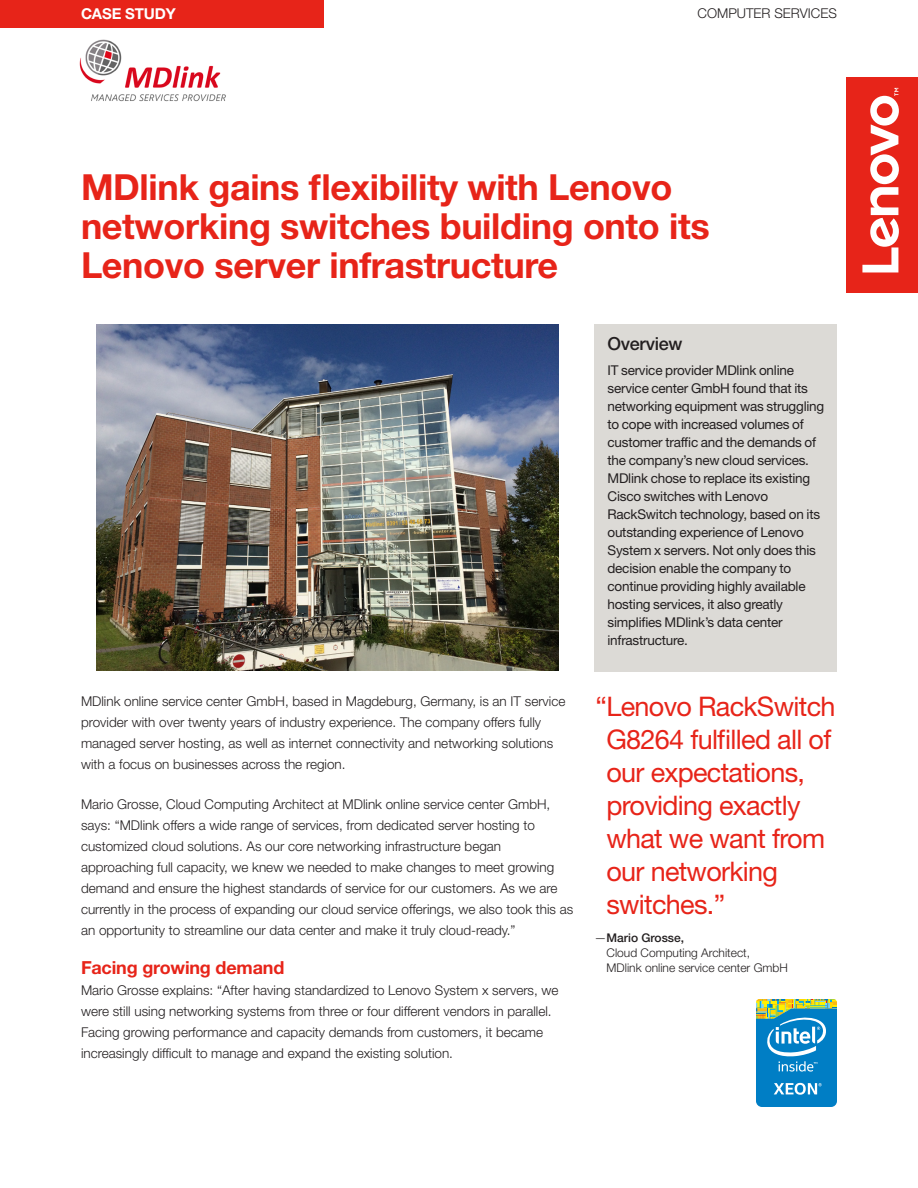
<style>
.page{position:relative;width:918px;height:1188px;background:#fff}
.page>*{position:absolute;margin:0;border:0;box-sizing:border-box;transform-origin:0 0}
.Title__color{font:700 36px/39px "Helvetica Neue LT Std";letter-spacing:-.01em;color:#e72419}
.t1{font:27px/33px "Helvetica Neue LT Std";letter-spacing:-.025em;color:#e72419}
.First_level_head__co{font:700 18px "Helvetica Neue LT Std";letter-spacing:-.01em;color:#e72419}
.Overview{font:500 18px "Helvetica Neue LT Std";letter-spacing:-.015em;color:#231f20}
.t2{font:700 15px "Helvetica Neue LT Std";letter-spacing:-.01em;color:#fff}
.Body{font:300 13.5px/21px "Helvetica Neue LT Std";color:#231f20}
.Overview_Body{font:13.5px/18px "Helvetica Neue LT Std";letter-spacing:-.015em;color:#231f20}
.Pull_quote_author{font:300 12px/15px "Helvetica Neue LT Std";color:#231f20}
.s1{font-weight:500}
</style>
<div class="page">
<div style="left:0;top:0;width:324px;height:28px;background:#e72419"></div>
<svg style="left:756px;top:999px;width:81px;height:108px;background:#3596bd"></svg>
<div style="left:594px;top:324px;width:243px;height:348px;background:#dcdad6"></div>
<img style="left:96px;top:324px;width:462px;height:347px">
<div style="left:846px;top:77px;width:72px;height:216px;background:#e72419"></div>
<svg style="left:862px;top:88px;width:37px;height:184px"></svg>
<img style="left:80px;top:39px;width:146px;height:63px">
<p class="t2" style="left:81px;top:4px;width:96px">CASE STUDY</p>
<p class="Body" style="left:698px;top:3px;width:141px">COMPUTER SERVICES</p>
<p class="Title__color" style="left:81px;top:167px;width:630px">MDlink gains flexibility with Lenovo networking switches building onto its<br>Lenovo server infrastructure</p>
<p class="Body" style="left:81px;top:691px;width:486px">MDlink online service center GmbH, based in Magdeburg, Germany, is an IT service provider with over twenty years of industry experience. The company offers fully managed server hosting, as well as internet connectivity and networking solutions with a focus on businesses across the region.</p>
<p class="Body" style="left:81px;top:793px;width:494px">Mario Grosse, Cloud Computing Architect at MDlink online service center GmbH, says: “MDlink offers a wide range of services, from dedicated server hosting to customized cloud solutions. As our core networking infrastructure began approaching full capacity, we knew we needed to make changes to meet growing demand and ensure the highest standards of service for our customers. As we are currently in the process of expanding our cloud service offerings, we also took this as an opportunity to streamline our data center and make it truly cloud-ready.”</p>
<p class="First_level_head__co" style="left:81px;top:956px;width:205px">Facing growing demand</p>
<p class="Body" style="left:81px;top:979px;width:479px">Mario Grosse explains: “After having standardized to Lenovo System x servers, we were still using networking systems from three or four different vendors in parallel.<br>Facing growing performance and capacity demands from customers, it became increasingly difficult to manage and expand the existing solution.</p>
<p class="Overview" style="left:608px;top:333px;width:77px">Overview</p>
<p class="Overview_Body" style="left:608px;top:361px;width:218px">IT service provider MDlink online service center GmbH found that its networking equipment was struggling to cope with increased volumes of customer traffic and the demands of the company’s new cloud services.<br>MDlink chose to replace its existing Cisco switches with Lenovo RackSwitch technology, based on its outstanding experience of Lenovo System x servers. Not only does this decision enable the company to continue providing highly available hosting services, it also greatly simplifies MDlink’s data center infrastructure.</p>
<p class="t1" style="left:606px;top:689px;width:231px;text-indent:-11px">“Lenovo RackSwitch<br>G8264 fulfilled all of our expectations, providing exactly what we want from our networking switches.”</p>
<p class="Pull_quote_author" style="left:607px;top:930px;width:183px;text-indent:-12px">—<span class="s1">Mario Grosse,<br></span>Cloud Computing Architect,<br>MDlink online service center GmbH</p>
</div>
